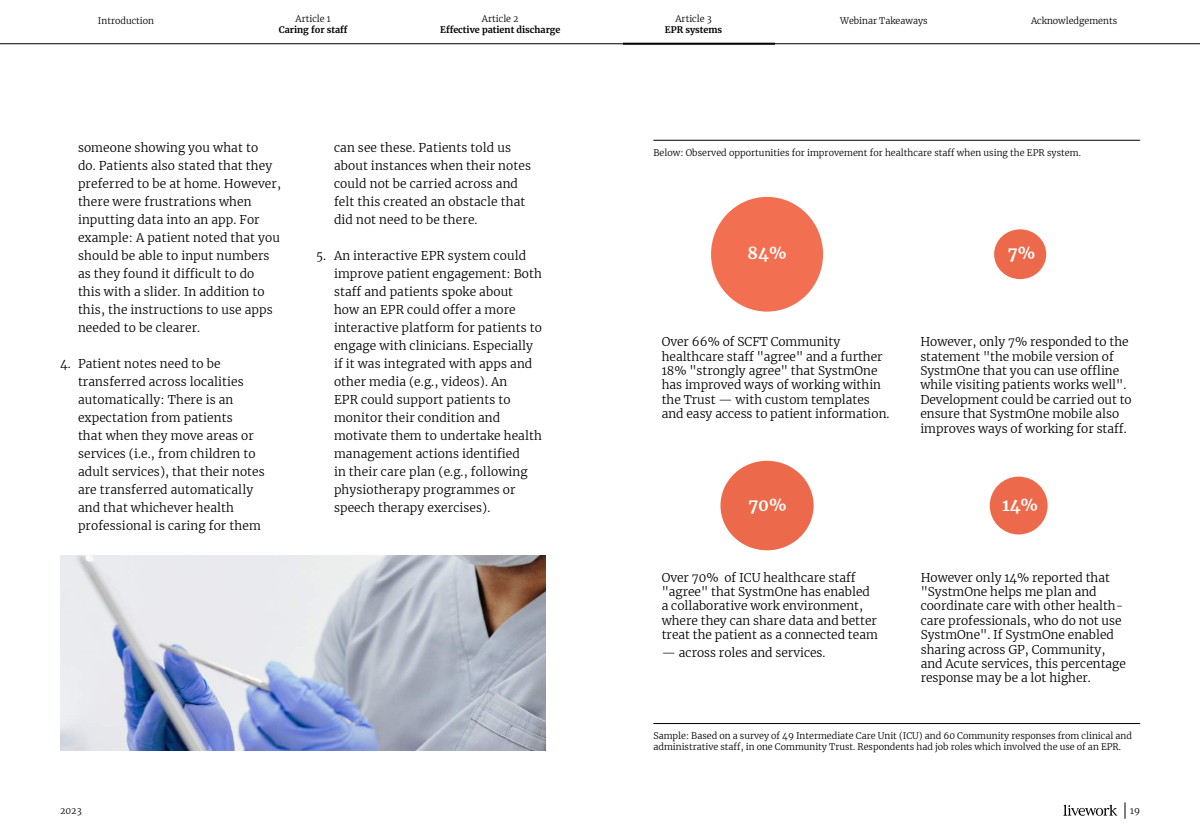
<style>
.page{position:relative;width:1200px;height:840px;background:#fff}
.page>*{position:absolute;margin:0;border:0;box-sizing:border-box;transform-origin:0 0}
.t1{font:700 16.5px "Merriweather";color:#fff}
.t2{font:300 12px/18px "Merriweather";letter-spacing:.01em;color:#000}
.t3{font:300 9px/10.8px "Merriweather";color:#000}
.t4{font:700 9px "Merriweather";color:#000}
</style>
<div class="page">
<svg style="left:0;top:42px;width:1200px;height:2px"></svg>
<svg style="left:1063px;top:805px;width:54px;height:11px"></svg>
<svg style="left:1125px;top:802px;width:1px;height:17px"></svg>
<hr style="left:623px;top:43px;width:152px;height:2px;background:#000">
<img style="left:60px;top:556px;width:485px;height:194px">
<div style="left:711px;top:197px;width:112px;height:115px;background:#f36f51;border-radius:50%"></div>
<div style="left:990px;top:477px;width:58px;height:57px;background:#ed694b;border-radius:50%"></div>
<div style="left:720px;top:461px;width:94px;height:89px;background:#ed694b;border-radius:50%"></div>
<div style="left:994px;top:229px;width:52px;height:50px;background:#ed694b;border-radius:50%"></div>
<hr style="left:654px;top:140px;width:486px;height:1px;background:#000">
<hr style="left:654px;top:723px;width:486px;height:1px;background:#000">
<p class="t3" style="left:98px;top:15px;width:58px">Introduction</p>
<p class="t3" style="left:296px;top:13px;width:37px">Article 1</p>
<p class="t4" style="left:279px;top:23px;width:70px">Caring for staff</p>
<p class="t3" style="left:482px;top:13px;width:38px">Article 2</p>
<p class="t4" style="left:440px;top:23px;width:122px">Effective patient discharge</p>
<p class="t2" style="left:78px;top:138px;width:205px">someone showing you what to<br>do. Patients also stated that they preferred to be at home. However, there were frustrations when inputting data into an app. For example: A patient noted that you should be able to input numbers as they found it difficult to do<br>this with a slider. In addition to this, the instructions to use apps needed to be clearer.</p>
<p class="t2" style="left:78px;top:354px;width:188px;text-indent:-18px">4. Patient notes need to be transferred across localities automatically: There is an expectation from patients<br>that when they move areas or services (i.e., from children to adult services), that their notes are transferred automatically and that whichever health professional is caring for them</p>
<p class="t2" style="left:334px;top:138px;width:199px">can see these. Patients told us about instances when their notes could not be carried across and felt this created an obstacle that did not need to be there.</p>
<p class="t2" style="left:334px;top:246px;width:210px;text-indent:-18px">5. An interactive EPR system could improve patient engagement: Both staff and patients spoke about<br>how an EPR could offer a more interactive platform for patients to engage with clinicians. Especially if it was integrated with apps and other media (e.g., videos). An<br>EPR could support patients to monitor their condition and motivate them to undertake health management actions identified<br>in their care plan (e.g., following physiotherapy programmes or speech therapy exercises).</p>
<p class="t3" style="left:675px;top:13px;width:38px">Article 3</p>
<p class="t4" style="left:665px;top:23px;width:59px">EPR systems</p>
<p class="t3" style="left:840px;top:15px;width:89px">Webinar Takeaways</p>
<p class="t3" style="left:1031px;top:15px;width:88px">Acknowledgements</p>
<p class="t3" style="left:653px;top:147px;width:429px">Below: Observed opportunities for improvement for healthcare staff when using the EPR system.</p>
<h1 class="t1" style="left:748px;top:242px;width:41px">84%</h1>
<p class="t2" style="left:662px;top:334px;width:229px;line-height:14.4px">Over 66% of SCFT Community healthcare staff "agree" and a further 18% "strongly agree" that SystmOne has improved ways of working within the Trust — with custom templates and easy access to patient information.</p>
<h1 class="t1" style="left:1008px;top:242px;width:29px">7%</h1>
<p class="t2" style="left:920px;top:334px;width:213px;line-height:14.4px">However, only 7% responded to the statement "the mobile version of SystmOne that you can use offline while visiting patients works well".<br>Development could be carried out to ensure that SystmOne mobile also improves ways of working for staff.</p>
<h1 class="t1" style="left:748px;top:493px;width:40px">70%</h1>
<h1 class="t1" style="left:1002px;top:493px;width:38px">14%</h1>
<p class="t2" style="left:662px;top:570px;width:218px;line-height:14.4px">Over 70% of ICU healthcare staff "agree" that SystmOne has enabled a collaborative work environment, where they can share data and better treat the patient as a connected team</p>
<p class="t2" style="left:662px;top:643px;width:165px">— across roles and services.</p>
<p class="t2" style="left:921px;top:570px;width:207px;line-height:14.4px">However only 14% reported that "SystmOne helps me plan and coordinate care with other health&shy;care professionals, who do not use<br>SystmOne". If SystmOne enabled sharing across GP, Community, and Acute services, this percentage response may be a lot higher.</p>
<p class="t3" style="left:653px;top:730px;width:480px">Sample: Based on a survey of 49 Intermediate Care Unit (ICU) and 60 Community responses from clinical and administrative staff, in one Community Trust. Respondents had job roles which involved the use of an EPR.</p>
<p class="t3" style="left:60px;top:805px;width:23px">2023</p>
<p class="t3" style="left:1130px;top:805px;width:11px">19</p>
</div>
